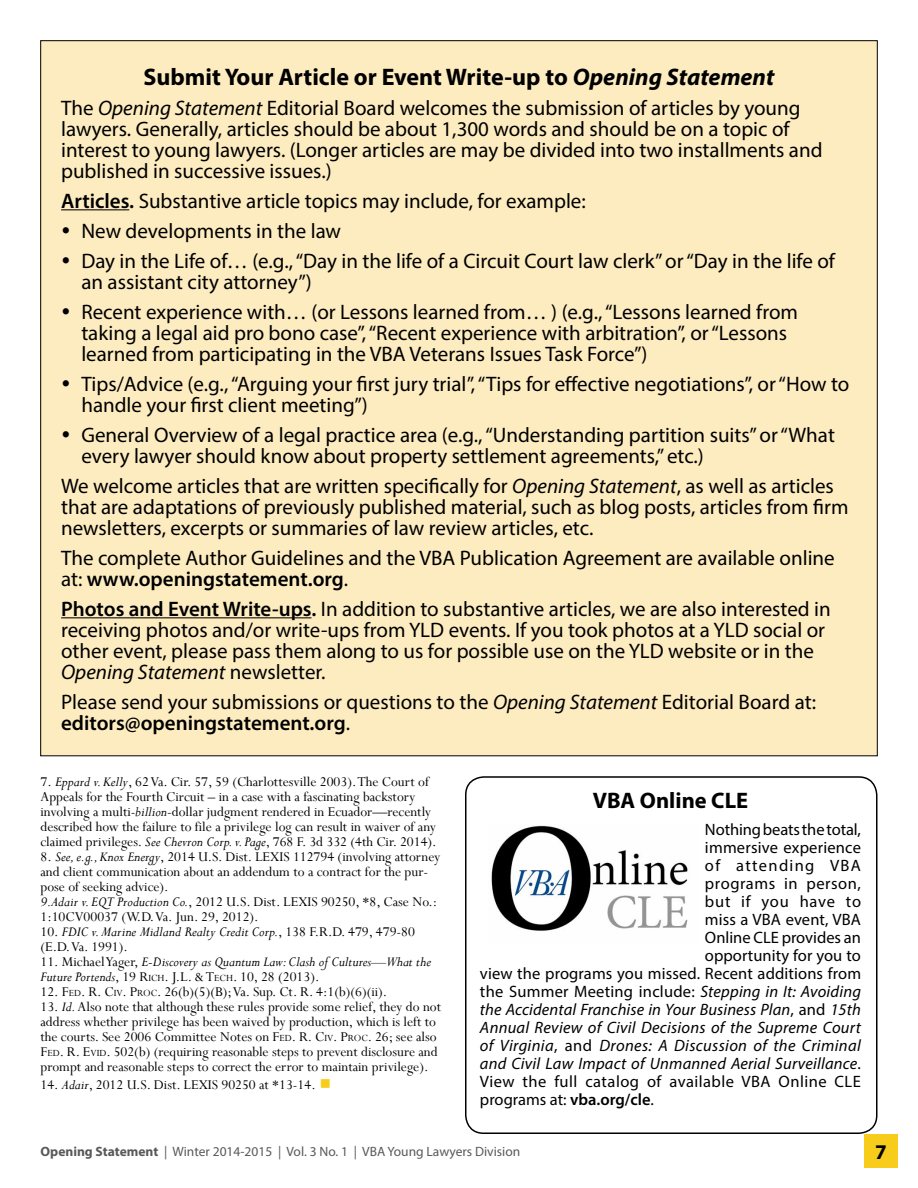
<style>
.page{position:relative;width:918px;height:1188px;background:#fff}
.page>*{position:absolute;margin:0;border:0;box-sizing:border-box;transform-origin:0 0}
.PSA_Heading{font:700 24px "Myriad Pro";color:#000}
.PSA_Heading-2{font:700 22.5px "Myriad Pro";color:#000}
.PSA_Body{font:21px/21px "Myriad Pro";color:#000}
.t1{font:700 21px "Myriad Pro";color:#000}
.PSA_Body_No_Hyphenat{font:16.5px "Myriad Pro";letter-spacing:.01em;color:#000}
.PSA_Body_No_Hyphenat-2{font:italic 16.5px "Myriad Pro";letter-spacing:.015em;color:#000}
.PSA_Body_No_Hyphenat-3{font:16.5px "Myriad Pro";letter-spacing:.03em;color:#000}
.PSA_Body_No_Hyphenat-4{font:16.5px "Myriad Pro";letter-spacing:.035em;color:#000}
.PSA_Body_No_Hyphenat-5{font:16.5px "Myriad Pro";letter-spacing:.08em;color:#000}
.PSA_Body_No_Hyphenat-6{font:16.5px "Myriad Pro";letter-spacing:.045em;color:#000}
.t2{font:15px/15px "Perpetua";color:#000}
.t3{font:italic 15px/15px "Perpetua";color:#000}
.t4{font:13.5px "Myriad Pro";color:#58595b}
.s1{font-style:italic}
.s2{font-weight:600}
.s3{font-style:normal}
.s4{font-style:normal;font-size:10.5px}
.s5{font-style:inherit}
.s6{font-size:10.5px}
.s7{color:#f7cc1a}
.s8{font-weight:700}
</style>
<div class="page">
<div style="left:41px;top:41px;width:836px;height:715px;background:#fdecc0"></div>
<hr style="left:61px;top:209px;width:68px;height:1px;background:#000">
<hr style="left:61px;top:617px;width:250px;height:1px;background:#000">
<div style="left:465px;top:776px;width:412px;height:358px;border:2px solid #000;border-radius:18px"></div>
<img style="left:491px;top:825px;width:197px;height:106px">
<div style="left:864px;top:1134px;width:34px;height:34px;background:#f7cc1a"></div>
<p class="PSA_Heading" style="left:143px;top:61px;width:633px">Submit Your Article or Event Write‑up to <span class="s1">Opening Statement</span></p>
<p class="PSA_Body" style="left:61px;top:97px;width:763px">The <span class="s1">Opening Statement</span> Editorial Board welcomes the submission of articles by young lawyers. Generally, articles should be about 1,300 words and should be on a topic of interest to young lawyers. (Longer articles are may be divided into two installments and published in successive issues.)</p>
<p class="PSA_Body" style="left:61px;top:190px;width:526px"><span class="s2">Articles.</span> Substantive article topics may include, for example:</p>
<p class="PSA_Body" style="left:81px;top:220px;width:261px">New developments in the law</p>
<p class="PSA_Body" style="left:81px;top:250px;width:755px">Day in the Life of… (e.g., “Day in the life of a Circuit Court law clerk” or “Day in the life of an assistant city attorney”)</p>
<p class="PSA_Body" style="left:81px;top:301px;width:718px">Recent experience with… (or Lessons learned from… ) (e.g., “Lessons learned from taking a legal aid pro bono case”, “Recent experience with arbitration”, or “Lessons learned from participating in the VBA Veterans Issues Task Force”)</p>
<p class="PSA_Body" style="left:81px;top:373px;width:770px">Tips/Advice (e.g., “Arguing your first jury trial”, “Tips for effective negotiations”, or “How to handle your first client meeting”)</p>
<p class="PSA_Body" style="left:81px;top:424px;width:755px">General Overview of a legal practice area (e.g., “Understanding partition suits” or “What every lawyer should know about property settlement agreements,” etc.)</p>
<p class="PSA_Body" style="left:61px;top:475px;width:789px">We welcome articles that are written specifically for <span class="s1">Opening Statement</span>, as well as articles that are adaptations of previously published material, such as blog posts, articles from firm newsletters, excerpts or summaries of law review articles, etc.</p>
<p class="PSA_Body" style="left:61px;top:547px;width:775px">The complete Author Guidelines and the VBA Publication Agreement are available online at: <span class="s2">www.openingstatement.org</span>.</p>
<p class="PSA_Body" style="left:61px;top:598px;width:771px"><span class="s2">Photos and Event Write-ups.</span> In addition to substantive articles, we are also interested in receiving photos and/or write-ups from YLD events. If you took photos at a YLD social or other event, please pass them along to us for possible use on the YLD website or in the <span class="s1">Opening Statement</span> newsletter.</p>
<p class="PSA_Body" style="left:61px;top:691px;width:756px">Please send your submissions or questions to the <span class="s1">Opening Statement</span> Editorial Board at: <span class="s2">editors@openingstatement.org</span>.</p>
<p class="t2" style="left:40px;top:774px;width:398px">7. <span class="s1">Eppard v. Kelly</span>, 62 Va. Cir. 57, 59 (Charlottesville 2003). The Court of Appeals for the Fourth Circuit – in a case with a fascinating backstory involving a multi-<span class="s1">billion</span>-dollar judgment rendered in Ecuador—recently described how the failure to file a privilege log can result in waiver of any claimed privileges. <span class="s1">See Chevron Corp. v. Page</span>, 768 F. 3d 332 (4th Cir. 2014).</p>
<p class="t2" style="left:40px;top:849px;width:402px">8. <span class="s1">See, e.g., Knox Energy</span>, 2014 U.S. Dist. LEXIS 112794 (involving attorney and client communication about an addendum to a contract for the pur&shy;pose of seeking advice).</p>
<p class="t2" style="left:40px;top:894px;width:398px"><span class="s1">9.Adair v. EQT Production Co.</span>, 2012 U.S. Dist. LEXIS 90250, *8, Case No.:<br>1:10CV00037 (W.D. Va. Jun. 29, 2012).</p>
<p class="t2" style="left:40px;top:924px;width:376px">10. <span class="s1">FDIC v. Marine Midland Realty Credit Corp.</span>, 138 F.R.D. 479, 479-80 (E.D. Va. 1991).</p>
<p class="t3" style="left:40px;top:953px;width:392px"><span class="s3">11. Michael Yager,</span> E-Discovery as Quantum Law: Clash of Cultures—What the<br>Future Portends<span class="s3">, 19</span> <span class="s3">R</span><span class="s4">ICH</span><span class="s3">. J.L. &amp; T</span><span class="s4">ECH</span><span class="s3">. 10, 28 (2013).</span></p>
<p class="t2" style="left:40px;top:984px;width:348px">12. <span class="s5">F</span><span class="s6">ED</span><span class="s5">. R. C</span><span class="s6">IV</span><span class="s5">. P</span><span class="s6">ROC</span><span class="s5">.</span> 26(b)(5)(B); Va. Sup. Ct. R. 4:1(b)(6)(ii).</p>
<p class="t2" style="left:40px;top:999px;width:402px">13. <span class="s1">Id.</span> Also note that although these rules provide some relief, they do not address whether privilege has been waived by production, which is left to the courts. See 2006 Committee Notes on <span class="s5">F</span><span class="s6">ED</span><span class="s5">. R. C</span><span class="s6">IV</span><span class="s5">. P</span><span class="s6">ROC</span><span class="s5">.</span> 26; see also <span class="s5">F</span><span class="s6">ED</span><span class="s5">. R. E</span><span class="s6">VID</span><span class="s5">.</span> 502(b) (requiring reasonable steps to prevent disclosure and prompt and reasonable steps to correct the error to maintain privilege).</p>
<p class="t2" style="left:40px;top:1077px;width:292px">14. <span class="s1">Adair</span>, 2012 U.S. Dist. LEXIS 90250 at *13-14. <span class="s7">■</span></p>
<p class="PSA_Heading-2" style="left:593px;top:786px;width:157px">VBA Online CLE</p>
<p class="PSA_Body_No_Hyphenat" style="left:705px;top:819px;width:157px">Nothing beats the total,</p>
<p class="PSA_Body_No_Hyphenat" style="left:705px;top:837px;width:158px">immersive experience</p>
<p class="PSA_Body_No_Hyphenat-5" style="left:705px;top:855px;width:157px">of attending VBA</p>
<p class="PSA_Body_No_Hyphenat-4" style="left:705px;top:873px;width:158px">programs in person,</p>
<p class="PSA_Body_No_Hyphenat-6" style="left:705px;top:891px;width:158px">but if you have to</p>
<p class="PSA_Body_No_Hyphenat" style="left:705px;top:909px;width:157px">miss a VBA event, VBA</p>
<p class="PSA_Body_No_Hyphenat" style="left:705px;top:927px;width:157px">Online CLE provides an</p>
<p class="PSA_Body_No_Hyphenat" style="left:705px;top:945px;width:157px">opportunity for you to</p>
<p class="PSA_Body_No_Hyphenat" style="left:480px;top:963px;width:383px">view the programs you missed. Recent additions from</p>
<p class="PSA_Body_No_Hyphenat" style="left:480px;top:981px;width:383px">the Summer Meeting include: <span class="s1">Stepping in It: Avoiding</span></p>
<p class="PSA_Body_No_Hyphenat-2" style="left:480px;top:999px;width:382px">the Accidental Franchise in Your Business Plan<span class="s3">, and</span> 15th</p>
<p class="PSA_Body_No_Hyphenat-2" style="left:480px;top:1017px;width:382px">Annual Review of Civil Decisions of the Supreme Court</p>
<p class="PSA_Body_No_Hyphenat-2" style="left:480px;top:1035px;width:382px">of Virginia<span class="s3">, and</span> Drones: A Discussion of the Criminal</p>
<p class="PSA_Body_No_Hyphenat-2" style="left:480px;top:1053px;width:383px">and Civil Law Impact of Unmanned Aerial Surveillance<span class="s3">.</span></p>
<p class="PSA_Body_No_Hyphenat-3" style="left:480px;top:1071px;width:382px">View the full catalog of available VBA Online CLE</p>
<p class="PSA_Body_No_Hyphenat" style="left:480px;top:1089px;width:176px">programs at: <span class="s2">vba.org/cle</span>.</p>
<p class="t4" style="left:40px;top:1143px;width:481px"><span class="s8">Opening Statement</span> | Winter 2014-2015 | Vol. 3 No. 1 | VBA Young Lawyers Division</p>
<p class="t1" style="left:875px;top:1138px;width:13px">7</p>
</div>
